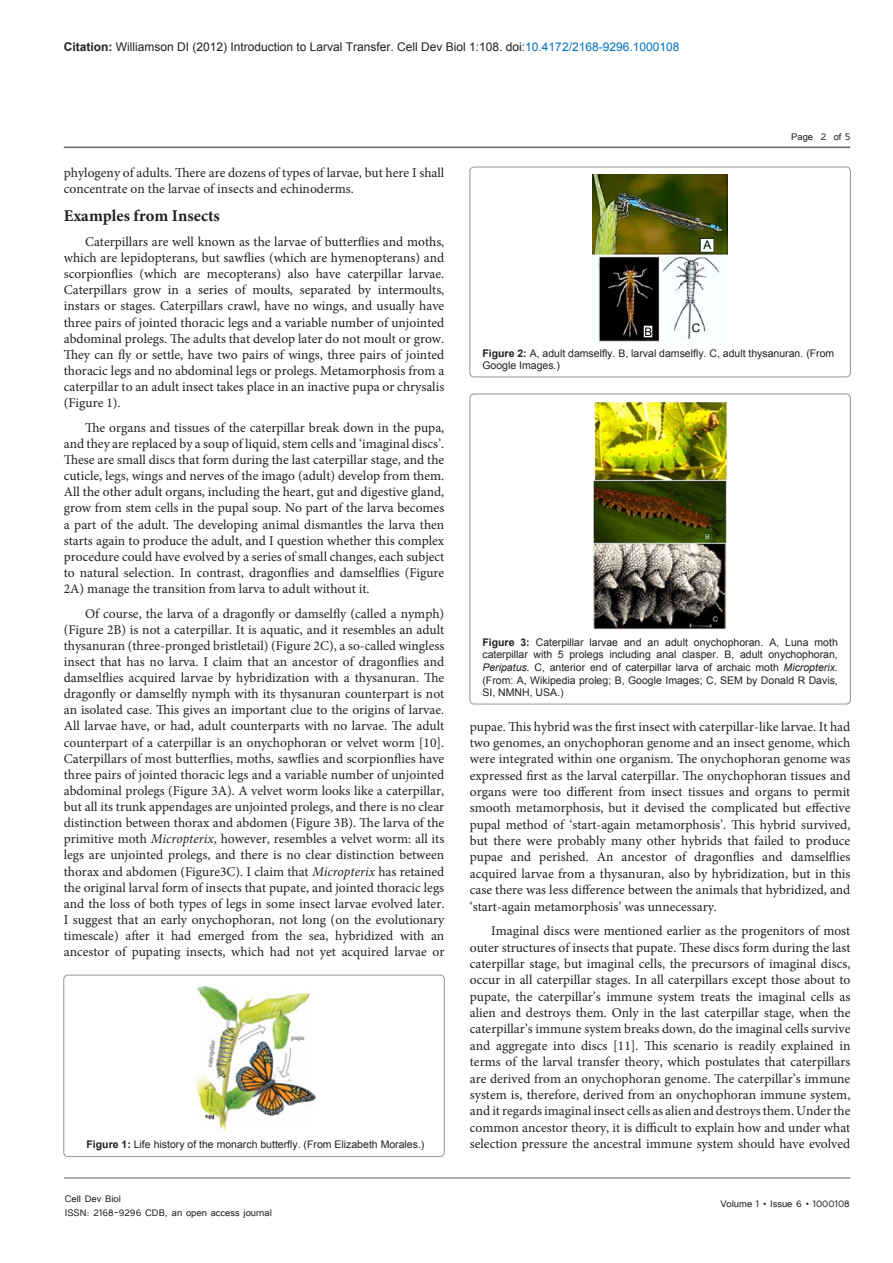
<style>
.page{position:relative;width:893px;height:1263px;background:#fff}
.page>*{position:absolute;margin:0;border:0;box-sizing:border-box;transform-origin:0 0}
.t1{font:700 16.5px "Minion Pro";color:#231f20}
.t2{font:13.5px/16px "Minion Pro";color:#231f20;text-align:justify}
.t3{font:12px "Arial";color:#231f20}
.t4{font:12px "Tunga";color:#231f20}
.t5{font:11.7px "Arial";color:#000}
.t6{font:10.5px/12.6px "Arial";color:#231f20}
.s1{font-weight:700}
.s2{color:#0072bc}
.s3{font-style:italic}
</style>
<div class="page">
<hr style="left:64px;top:147px;width:786px;height:1px;background:#636366">
<hr style="left:64px;top:1178px;width:786px;height:1px;background:#636366">
<div style="left:64px;top:975px;width:380px;height:182px;border:1px solid #939598;border-radius:4px"></div>
<img style="left:195px;top:986px;width:121px;height:145px">
<div style="left:470px;top:167px;width:380px;height:210px;border:1px solid #939598;border-radius:4px"></div>
<img style="left:593px;top:175px;width:134px;height:167px">
<div style="left:691px;top:322px;width:9px;height:13px;background:#f8ffff"></div>
<div style="left:645px;top:327px;width:7px;height:10px;background:#f8ffff"></div>
<div style="left:701px;top:239px;width:11px;height:12px;background:#f8ffff"></div>
<div style="left:470px;top:394px;width:380px;height:310px;border:1px solid #939598;border-radius:4px"></div>
<img style="left:593px;top:402px;width:134px;height:228px">
<p class="t3" style="left:64px;top:39px;width:617px"><span class="s1">Citation:</span> Williamson DI (2012) Introduction to Larval Transfer. Cell Dev Biol 1:108. doi:<span class="s2">10.4172/2168-9296.1000108</span></p>
<p class="t4" style="left:791px;top:129px;width:61px">Page 2 of 5</p>
<p class="t2" style="left:64px;top:164px;width:382px">phylogeny of adults. There are dozens of types of larvae, but here I shall concentrate on the larvae of insects and echinoderms.</p>
<p class="t1" style="left:64px;top:204px;width:158px">Examples from Insects</p>
<p class="t2" style="left:64px;top:234px;width:382px;text-indent:21px">Caterpillars are well known as the larvae of butterflies and moths, which are lepidopterans, but sawflies (which are hymenopterans) and scorpionflies (which are mecopterans) also have caterpillar larvae.<br>Caterpillars grow in a series of moults, separated by intermoults, instars or stages. Caterpillars crawl, have no wings, and usually have three pairs of jointed thoracic legs and a variable number of unjointed abdominal prolegs. The adults that develop later do not moult or grow.<br>They can fly or settle, have two pairs of wings, three pairs of jointed thoracic legs and no abdominal legs or prolegs. Metamorphosis from a caterpillar to an adult insect takes place in an inactive pupa or chrysalis (Figure 1).</p>
<p class="t2" style="left:64px;top:419px;width:382px;text-indent:21px">The organs and tissues of the caterpillar break down in the pupa, and they are replaced by a soup of liquid, stem cells and ‘imaginal discs’.<br>These are small discs that form during the last caterpillar stage, and the cuticle, legs, wings and nerves of the imago (adult) develop from them.<br>All the other adult organs, including the heart, gut and digestive gland, grow from stem cells in the pupal soup. No part of the larva becomes a part of the adult. The developing animal dismantles the larva then starts again to produce the adult, and I question whether this complex procedure could have evolved by a series of small changes, each subject to natural selection. In contrast, dragonflies and damselflies (Figure 2A) manage the transition from larva to adult without it.</p>
<p class="t2" style="left:64px;top:605px;width:382px;text-indent:21px">Of course, the larva of a dragonfly or damselfly (called a nymph) (Figure 2B) is not a caterpillar. It is aquatic, and it resembles an adult thysanuran (three-pronged bristletail) (Figure 2C), a so-called wingless insect that has no larva. I claim that an ancestor of dragonflies and damselflies acquired larvae by hybridization with a thysanuran. The dragonfly or damselfly nymph with its thysanuran counterpart is not an isolated case. This gives an important clue to the origins of larvae.<br>All larvae have, or had, adult counterparts with no larvae. The adult counterpart of a caterpillar is an onychophoran or velvet worm [10].<br>Caterpillars of most butterflies, moths, sawflies and scorpionflies have three pairs of jointed thoracic legs and a variable number of unjointed abdominal prolegs (Figure 3A). A velvet worm looks like a caterpillar, but all its trunk appendages are unjointed prolegs, and there is no clear distinction between thorax and abdomen (Figure 3B). The larva of the primitive moth <span class="s3">Micropterix</span>, however, resembles a velvet worm: all its legs are unjointed prolegs, and there is no clear distinction between thorax and abdomen (Figure3C). I claim that <span class="s3">Micropterix</span> has retained the original larval form of insects that pupate, and jointed thoracic legs and the loss of both types of legs in some insect larvae evolved later.<br>I suggest that an early onychophoran, not long (on the evolutionary timescale) after it had emerged from the sea, hybridized with an ancestor of pupating insects, which had not yet acquired larvae or</p>
<p class="t5" style="left:703px;top:237px;width:9px">A</p>
<p class="t5" style="left:644px;top:324px;width:9px">B</p>
<p class="t5" style="left:692px;top:320px;width:10px">C</p>
<p class="t6" style="left:482px;top:347px;width:353px"><span class="s1">Figure 2:</span> A, adult damselfly. B, larval damselfly. C, adult thysanuran. (From<br>Google Images.)</p>
<p class="t6" style="left:482px;top:636px;width:357px;text-align:justify"><span class="s1">Figure 3:</span> Caterpillar larvae and an adult onychophoran. A, Luna moth caterpillar with 5 prolegs including anal clasper. B, adult onychophoran, <span class="s3">Peripatus.</span> C, anterior end of caterpillar larva of archaic moth <span class="s3">Micropterix. </span>(From: A, Wikipedia proleg; B, Google Images; C, SEM by Donald R Davis, SI, NMNH, USA.)</p>
<p class="t2" style="left:470px;top:718px;width:382px">pupae. This hybrid was the first insect with caterpillar-like larvae. It had two genomes, an onychophoran genome and an insect genome, which were integrated within one organism. The onychophoran genome was expressed first as the larval caterpillar. The onychophoran tissues and organs were too different from insect tissues and organs to permit smooth metamorphosis, but it devised the complicated but effective pupal method of ‘start-again metamorphosis’. This hybrid survived, but there were probably many other hybrids that failed to produce pupae and perished. An ancestor of dragonflies and damselflies acquired larvae from a thysanuran, also by hybridization, but in this case there was less difference between the animals that hybridized, and ‘start-again metamorphosis’ was unnecessary.</p>
<p class="t2" style="left:470px;top:923px;width:382px;text-indent:21px">Imaginal discs were mentioned earlier as the progenitors of most outer structures of insects that pupate. These discs form during the last caterpillar stage, but imaginal cells, the precursors of imaginal discs, occur in all caterpillar stages. In all caterpillars except those about to pupate, the caterpillar’s immune system treats the imaginal cells as alien and destroys them. Only in the last caterpillar stage, when the caterpillar’s immune system breaks down, do the imaginal cells survive and aggregate into discs [11]. This scenario is readily explained in terms of the larval transfer theory, which postulates that caterpillars are derived from an onychophoran genome. The caterpillar’s immune system is, therefore, derived from an onychophoran immune system, and it regards imaginal insect cells as alien and destroys them. Under the common ancestor theory, it is difficult to explain how and under what</p>
<p class="t6" style="left:87px;top:1138px;width:339px"><span class="s1">Figure 1:</span> Life history of the monarch butterfly. (From Elizabeth Morales.)</p>
<p class="t2" style="left:470px;top:1136px;width:382px">selection pressure the ancestral immune system should have evolved</p>
<p class="t4" style="left:65px;top:1190px;width:58px">Cell Dev Biol</p>
<p class="t4" style="left:65px;top:1205px;width:209px">ISSN: 2168-9296 CDB, an open access journal</p>
<p class="t4" style="left:720px;top:1196px;width:131px">Volume 1 • Issue 6 • 1000108</p>
</div>
